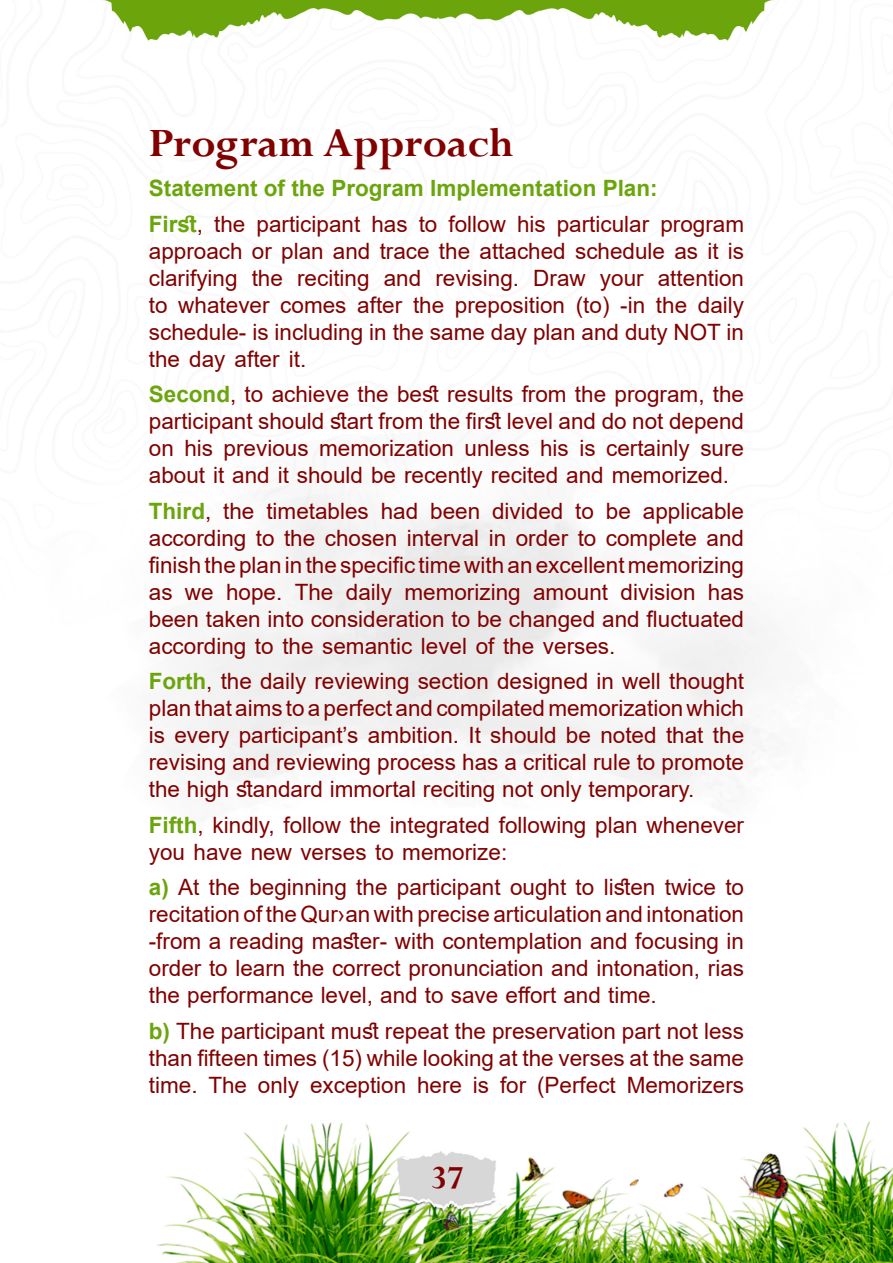
<style>
.page{position:relative;width:893px;height:1263px;background:#fff}
.page>*{position:absolute;margin:0;border:0;box-sizing:border-box;transform-origin:0 0}
.t1{font:700 45px "Perpetua";color:#810000}
.t2{font:700 36px "Perpetua";color:#810000}
.t3{font:22.5px/27px "Arial";color:#810000}
.t4{font:700 22.5px "Arial";color:#6ba50c}
.s1{font-weight:400;color:#810000}
.s2{font-weight:700;color:#6ba50c}
</style>
<div class="page">
<img style="left:101px;top:0;width:792px;height:1263px">
<p class="t1" style="left:149px;top:115px;width:367px">Program Approach</p>
<p class="t4" style="left:149px;top:172px;width:510px">Statement of the Program Implementation Plan:</p>
<p class="t4" style="left:149px;top:208px;width:56px">First<span class="s1">,</span></p>
<p class="t3" style="left:149px;top:237px;width:597px">approach or plan and trace the attached schedule as it is</p>
<p class="t3" style="left:658px;top:264px;width:88px">attention</p>
<p class="t3" style="left:448px;top:210px;width:59px">follow</p>
<p class="t3" style="left:214px;top:210px;width:33px">the</p>
<p class="t3" style="left:256px;top:210px;width:105px">participant</p>
<p class="t3" style="left:371px;top:210px;width:38px">has</p>
<p class="t3" style="left:517px;top:210px;width:30px">his</p>
<p class="t3" style="left:557px;top:210px;width:94px">particular</p>
<p class="t3" style="left:419px;top:210px;width:20px">to</p>
<p class="t3" style="left:660px;top:210px;width:85px">program</p>
<p class="t3" style="left:149px;top:264px;width:90px">clarifying</p>
<p class="t3" style="left:252px;top:264px;width:33px">the</p>
<p class="t3" style="left:297px;top:264px;width:74px">reciting</p>
<p class="t3" style="left:384px;top:264px;width:39px">and</p>
<p class="t3" style="left:435px;top:264px;width:85px">revising.</p>
<p class="t3" style="left:533px;top:264px;width:54px">Draw</p>
<p class="t3" style="left:600px;top:264px;width:45px">your</p>
<p class="t3" style="left:357px;top:291px;width:47px">after</p>
<p class="t3" style="left:576px;top:291px;width:35px">(to)</p>
<p class="t3" style="left:178px;top:291px;width:93px">whatever</p>
<p class="t3" style="left:413px;top:291px;width:33px">the</p>
<p class="t3" style="left:455px;top:291px;width:112px">preposition</p>
<p class="t3" style="left:620px;top:291px;width:26px">i n-</p>
<p class="t3" style="left:656px;top:291px;width:33px">the</p>
<p class="t3" style="left:698px;top:291px;width:48px">daily</p>
<p class="t3" style="left:149px;top:291px;width:597px">to<br>schedule is- including in the same day plan and duty NOT in the day after .i t</p>
<p class="t3" style="left:149px;top:381px;width:597px;text-align:right"><span class="s2">Second</span>, to achieve the best results from the program, the participant should start from the first level and do not depend sure</p>
<p class="t3" style="left:280px;top:291px;width:68px">comes</p>
<p class="t3" style="left:184px;top:435px;width:30px">his</p>
<p class="t3" style="left:224px;top:435px;width:87px">previous</p>
<p class="t3" style="left:319px;top:435px;width:137px">memorization</p>
<p class="t3" style="left:465px;top:435px;width:67px">unless</p>
<p class="t3" style="left:540px;top:435px;width:30px">his</p>
<p class="t3" style="left:579px;top:435px;width:18px">is</p>
<p class="t3" style="left:606px;top:435px;width:85px">certainly</p>
<p class="t3" style="left:149px;top:435px;width:582px">on<br>about it and it should be recently recited and memorized.</p>
<p class="t3" style="left:643px;top:497px;width:103px">applicable</p>
<p class="t4" style="left:149px;top:495px;width:64px">Third<span class="s1">,</span></p>
<p class="t3" style="left:149px;top:524px;width:597px">according to the chosen interval in order to complete and</p>
<p class="t3" style="left:149px;top:551px;width:597px">finishtheplaninthespecifictimewithanexcellentmemorizing</p>
<p class="t3" style="left:708px;top:578px;width:38px">has</p>
<p class="t3" style="left:223px;top:497px;width:33px">the</p>
<p class="t3" style="left:266px;top:497px;width:104px">timetables</p>
<p class="t3" style="left:381px;top:497px;width:39px">had</p>
<p class="t3" style="left:430px;top:497px;width:52px">been</p>
<p class="t3" style="left:492px;top:497px;width:73px">divided</p>
<p class="t3" style="left:606px;top:497px;width:27px">be</p>
<p class="t3" style="left:575px;top:497px;width:20px">to</p>
<p class="t3" style="left:226px;top:578px;width:58px">hope.</p>
<p class="t3" style="left:295px;top:578px;width:40px">The</p>
<p class="t3" style="left:346px;top:578px;width:48px">daily</p>
<p class="t3" style="left:404px;top:578px;width:118px">memorizing</p>
<p class="t3" style="left:620px;top:578px;width:77px">division</p>
<p class="t3" style="left:533px;top:578px;width:77px">amount</p>
<p class="t3" style="left:149px;top:578px;width:597px">as<br>been taken into consideration to be changed and fluctuated according to the semantic level of the verses.</p>
<p class="t3" style="left:149px;top:668px;width:597px;text-align:justify"><span class="s2">Forth</span>, the daily reviewing section designed in well thought planthataimstoaperfectandcompilatedmemorizationwhich is every participant s’ ambition. It should be noted that the revising and reviewing process has a critical rule to promote the high standard immortal reciting not only temporary.</p>
<p class="t3" style="left:149px;top:811px;width:597px"><span class="s2">Fifth</span>, kindly, follow the integrated following plan whenever you have new verses to memorize:</p>
<p class="t3" style="left:149px;top:874px;width:597px;text-align:justify"><span class="s2">a)</span> At the beginning the participant ought to listen twice to recitationoftheQur›anwithprecisearticulationandintonation -from a reading master- with contemplation and focusing in order to learn the correct pronunciation and intonation, rias the performance level, and to save effort and time.</p>
<p class="t3" style="left:149px;top:1017px;width:597px;text-align:right"><span class="s2">b)</span> The participant must repeat the preservation part not less than fifteen times (15) while looking at the verses at the same<br>Memorizers</p>
<p class="t3" style="left:185px;top:578px;width:30px">we</p>
<p class="t3" style="left:500px;top:1071px;width:28px">for</p>
<p class="t3" style="left:537px;top:1071px;width:80px">(Perfect</p>
<p class="t3" style="left:149px;top:1071px;width:50px">time.</p>
<p class="t3" style="left:208px;top:1071px;width:40px">The</p>
<p class="t3" style="left:258px;top:1071px;width:43px">only</p>
<p class="t3" style="left:310px;top:1071px;width:98px">exception</p>
<p class="t3" style="left:417px;top:1071px;width:47px">here</p>
<p class="t3" style="left:473px;top:1071px;width:18px">is</p>
<h2 class="t2" style="left:431px;top:1155px;width:34px">37</h2>
</div>
